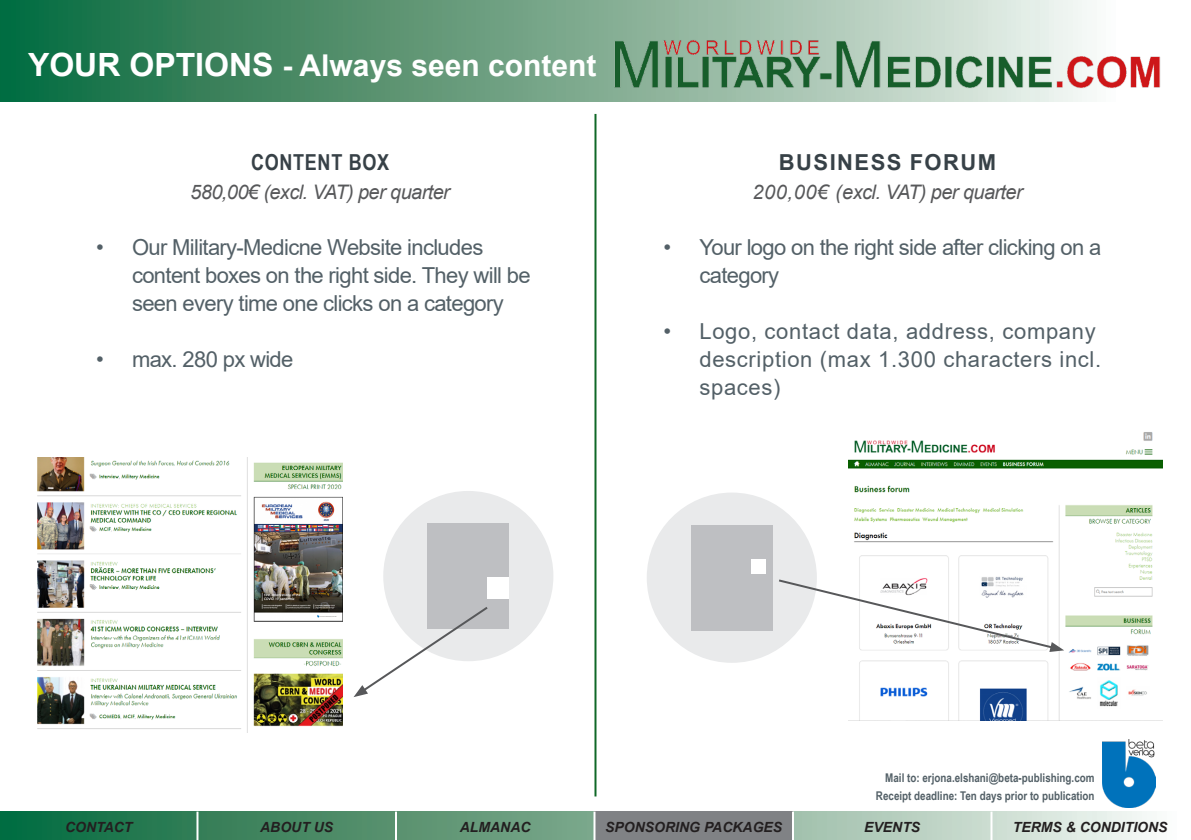
<style>
.page{position:relative;width:1191px;height:840px;background:#fff}
.page>*{position:absolute;margin:0;border:0;box-sizing:border-box;transform-origin:0 0}
.t1{font:700 30px "Arial";color:#fff}
.t2{font:22px/28px "Arial";letter-spacing:-.03em;color:#536067}
.t3{font:22px/28px "Arial";letter-spacing:.03em;color:#536067}
.t4{font:700 22px "Arial";letter-spacing:.065em;color:#374147}
.t5{font:700 22px "Arial Narrow";letter-spacing:.03em;color:#374147}
.t6{font:italic 20px "Arial";letter-spacing:-.03em;color:#57585a}
.t7{font:italic 700 14px "Arial";color:#231f20}
.t8{font:700 12px "Arial Narrow";color:#536067}
.s1{font-size:32px}
</style>
<div class="page">
<div style="left:0;top:0;width:1190px;height:101px;background:linear-gradient(to right,#066334,#fffefc)"></div>
<img style="left:612px;top:37px;width:550px;height:55px">
<img style="left:1102px;top:739px;width:53px;height:67px">
<svg style="left:0;top:811px;width:1147px;height:28px"></svg>
<div style="left:383px;top:490px;width:170px;height:170px;background:#e9eaeb;border-radius:50%"></div>
<div style="left:428px;top:523px;width:81px;height:105px;background:#bebfc2"></div>
<div style="left:487px;top:577px;width:22px;height:21px;background:#fff"></div>
<div style="left:647px;top:492px;width:170px;height:170px;background:#e9eaeb;border-radius:50%"></div>
<div style="left:691px;top:524px;width:81px;height:106px;background:#bebfc2"></div>
<div style="left:751px;top:558px;width:15px;height:15px;background:#fff"></div>
<img style="left:37px;top:457px;width:305px;height:274px">
<img style="left:849px;top:432px;width:313px;height:288px">
<div style="left:594px;top:811px;width:199px;height:28px;background:#808285"></div>
<hr style="left:990px;top:811px;width:2px;height:28px;background:#fff">
<hr style="left:792px;top:811px;width:2px;height:28px;background:#fff">
<hr style="left:593px;top:811px;width:2px;height:28px;background:#fff">
<hr style="left:395px;top:811px;width:2px;height:28px;background:#fff">
<hr style="left:196px;top:811px;width:2px;height:28px;background:#fff">
<hr style="left:594px;top:114px;width:2px;height:682px;background:#106827">
<svg style="left:354px;top:604px;width:136px;height:92px"></svg>
<svg style="left:776px;top:577px;width:288px;height:74px"></svg>
<p class="t1" style="left:28px;top:45px;width:570px"><span class="s1">YOUR OPTIONS</span> - Always seen content</p>
<p class="t5" style="left:251px;top:146px;width:139px">CONTENT BOX</p>
<p class="t6" style="left:190px;top:178px;width:261px">580,00€ (excl. VAT) per quarter</p>
<p class="t2" style="left:132px;top:232px;width:400px;text-indent:-36px">• Our Military-Medicne Website includes content boxes on the right side. They will be seen every time one clicks on a category</p>
<p class="t2" style="left:96px;top:344px;width:199px">• max. 280 px wide</p>
<p class="t4" style="left:779px;top:147px;width:219px">BUSINESS FORUM</p>
<p class="t6" style="left:752px;top:178px;width:272px">200,00€ (excl. VAT) per quarter</p>
<p class="t2" style="left:699px;top:232px;width:403px;text-indent:-36px">• Your logo on the right side after clicking on a category</p>
<p class="t3" style="left:699px;top:316px;width:403px;text-indent:-36px">• Logo, contact data, address, company description (max 1.300 characters incl. spaces)</p>
<p class="t8" style="left:885px;top:768px;width:211px">Mail to: erjona.elshani@beta-publishing.com</p>
<p class="t8" style="left:876px;top:786px;width:220px">Receipt deadline: Ten days prior to publication</p>
<p class="t7" style="left:65px;top:816px;width:69px">CONTACT</p>
<p class="t7" style="left:260px;top:816px;width:75px">ABOUT US</p>
<p class="t7" style="left:460px;top:816px;width:72px">ALMANAC</p>
<p class="t7" style="left:605px;top:816px;width:179px">SPONSORING PACKAGES</p>
<p class="t7" style="left:864px;top:816px;width:58px">EVENTS</p>
<p class="t7" style="left:1012px;top:816px;width:156px">TERMS &amp; CONDITIONS</p>
</div>
